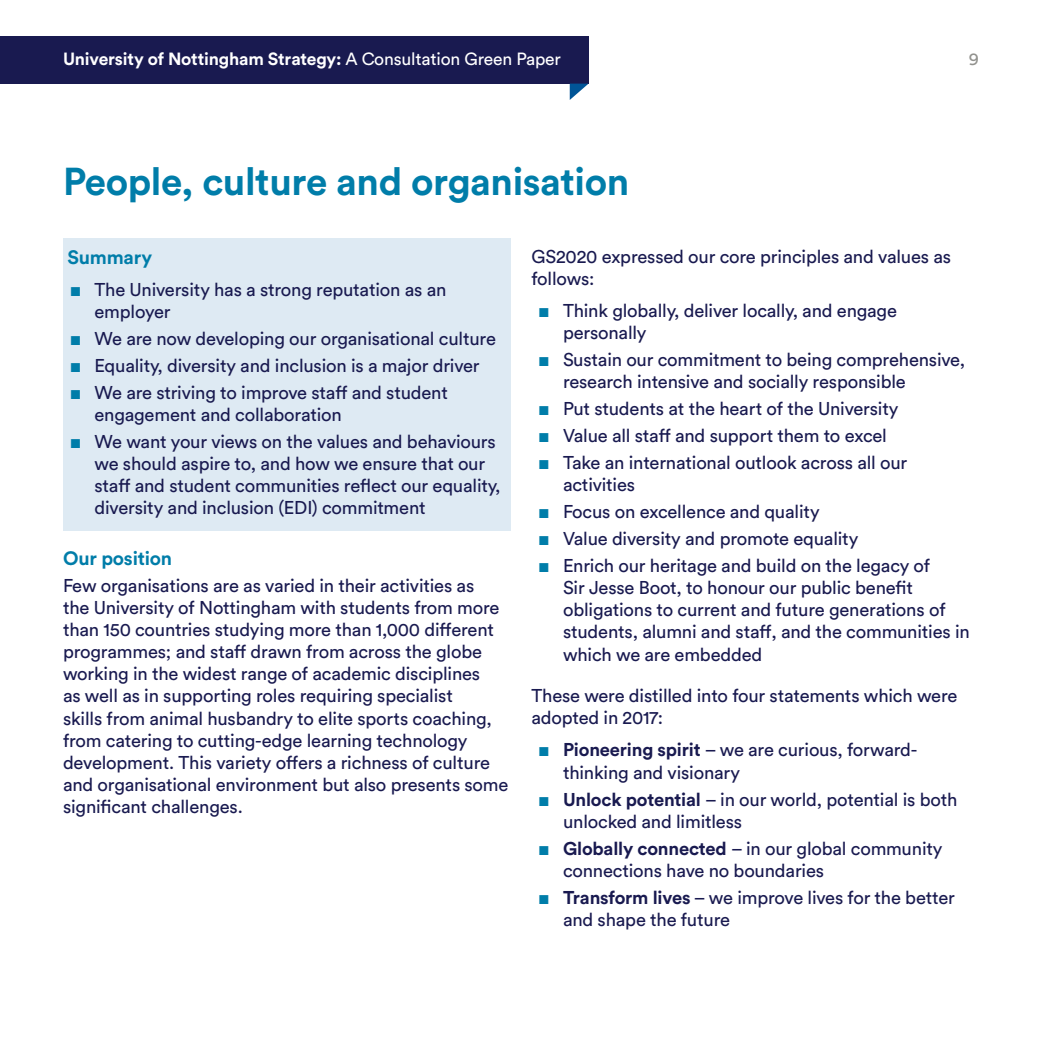
<style>
.page{position:relative;width:1042px;height:1042px;background:#fff}
.page>*{position:absolute;margin:0;border:0;box-sizing:border-box;transform-origin:0 0}
.t1{font:700 38.5px "Circular Pro";letter-spacing:-.01em;color:#007da9}
.t2{font:700 19.25px "Circular Pro";letter-spacing:-.01em;color:#007da9}
.t3{font:18.38px/22.1px "Circular Pro";letter-spacing:-.01em;color:#191a50}
.t4{font:700 17.5px "Circular Pro";letter-spacing:-.01em;color:#fff}
.t5{font:17.5px "Circular Pro";color:#92928e}
.s1{font-weight:400}
.s2{font-family:"Arial";font-size:19.25px;color:#007da9}
.s3{font-weight:700}
</style>
<div class="page">
<div style="left:0;top:36px;width:588px;height:48px;background:#191a50"></div>
<svg style="left:570px;top:84px;width:18px;height:16px"></svg>
<div style="left:63px;top:238px;width:447px;height:293px;background:#deeaf3"></div>
<p class="t4" style="left:63px;top:47px;width:499px">University of Nottingham Strategy: <span class="s1">A Consultation Green Paper</span></p>
<p class="t5" style="left:969px;top:47px;width:12px">9</p>
<h1 class="t1" style="left:63px;top:155px;width:568px">People, culture and organisation</h1>
<p class="t2" style="left:68px;top:244px;width:86px">Summary</p>
<p class="t3" style="left:94px;top:277px;width:353px;text-indent:-25px"><span class="s2">■</span> The University has a strong reputation as an employer</p>
<p class="t3" style="left:70px;top:326px;width:428px"><span class="s2">■</span> We are now developing our organisational culture</p>
<p class="t3" style="left:70px;top:353px;width:411px"><span class="s2">■</span> Equality, diversity and inclusion is a major driver</p>
<p class="t3" style="left:94px;top:380px;width:355px;text-indent:-25px"><span class="s2">■</span> We are striving to improve staff and student engagement and collaboration</p>
<p class="t3" style="left:94px;top:429px;width:408px;text-indent:-25px"><span class="s2">■</span> We want your views on the values and behaviours we should aspire to, and how we ensure that our staff and student communities reflect our equality, diversity and inclusion (EDI) commitment</p>
<p class="t2" style="left:63px;top:545px;width:111px">Our position</p>
<p class="t3" style="left:63px;top:574px;width:447px">Few organisations are as varied in their activities as<br>the University of Nottingham with students from more than 150 countries studying more than 1,000 different programmes; and staff drawn from across the globe working in the widest range of academic disciplines<br>as well as in supporting roles requiring specialist<br>skills from animal husbandry to elite sports coaching, from catering to cutting-edge learning technology development. This variety offers a richness of culture and organisational environment but also presents some significant challenges.</p>
<p class="t3" style="left:531px;top:245px;width:421px">GS2020 expressed our core principles and values as follows:</p>
<p class="t3" style="left:563px;top:299px;width:335px;text-indent:-25px"><span class="s2">■</span> Think globally, deliver locally, and engage personally</p>
<p class="t3" style="left:563px;top:348px;width:404px;text-indent:-25px"><span class="s2">■</span> Sustain our commitment to being comprehensive, research intensive and socially responsible</p>
<p class="t3" style="left:538px;top:397px;width:362px"><span class="s2">■</span> Put students at the heart of the University</p>
<p class="t3" style="left:538px;top:424px;width:350px"><span class="s2">■</span> Value all staff and support them to excel</p>
<p class="t3" style="left:563px;top:451px;width:346px;text-indent:-25px"><span class="s2">■</span> Take an international outlook across all our activities</p>
<p class="t3" style="left:538px;top:500px;width:283px"><span class="s2">■</span> Focus on excellence and quality</p>
<p class="t3" style="left:538px;top:527px;width:322px"><span class="s2">■</span> Value diversity and promote equality</p>
<p class="t3" style="left:563px;top:554px;width:408px;text-indent:-25px"><span class="s2">■</span> Enrich our heritage and build on the legacy of<br>Sir Jesse Boot, to honour our public benefit obligations to current and future generations of students, alumni and staff, and the communities in which we are embedded</p>
<p class="t3" style="left:531px;top:684px;width:427px">These were distilled into four statements which were adopted in 2017:</p>
<p class="t3" style="left:563px;top:738px;width:356px;text-indent:-25px"><span class="s2">■</span> <span class="s3">Pioneering spirit</span> – we are curious, forward&shy;thinking and visionary</p>
<p class="t3" style="left:563px;top:787px;width:396px;text-indent:-25px"><span class="s2">■</span> <span class="s3">Unlock potential</span> – in our world, potential is both unlocked and limitless</p>
<p class="t3" style="left:563px;top:836px;width:381px;text-indent:-25px"><span class="s2">■</span> <span class="s3">Globally connected</span> – in our global community connections have no boundaries</p>
<p class="t3" style="left:563px;top:885px;width:393px;text-indent:-25px"><span class="s2">■</span> <span class="s3">Transform lives</span> – we improve lives for the better and shape the future</p>
</div>
